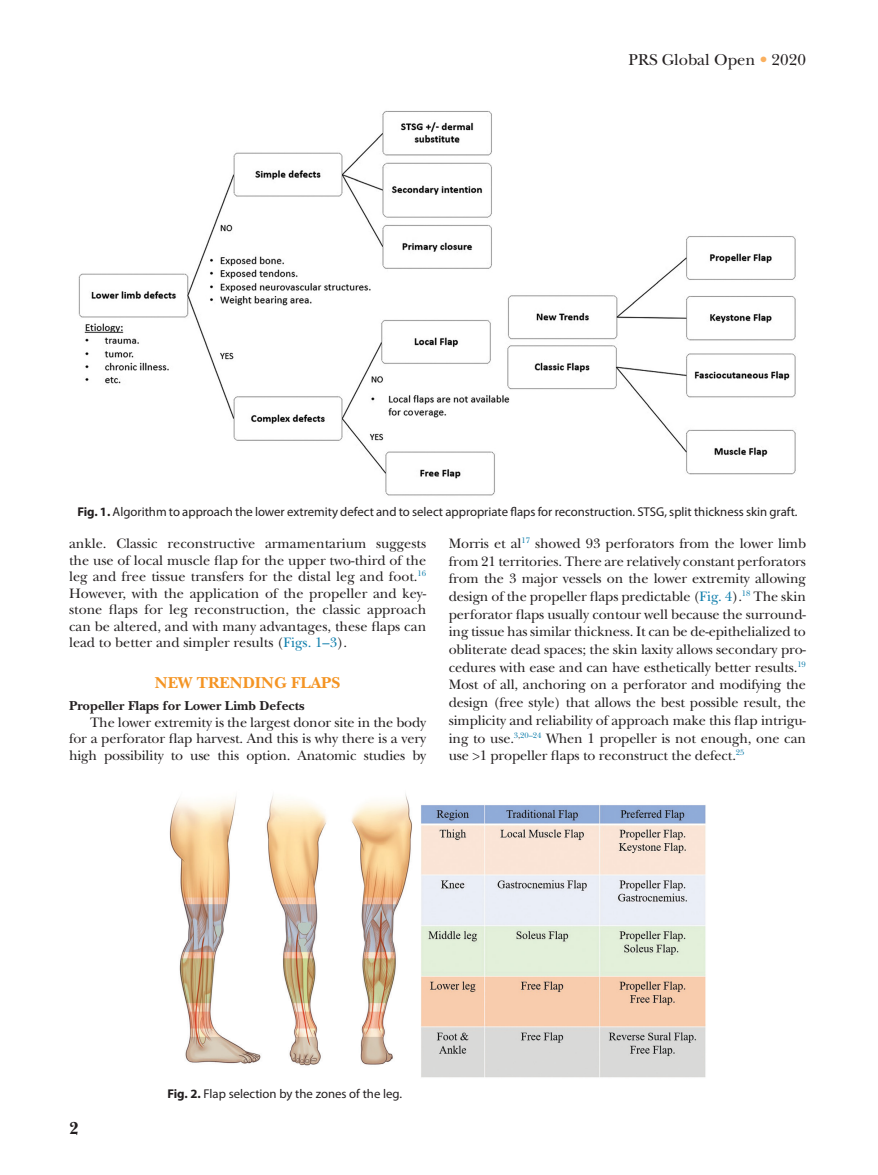
<style>
.page{position:relative;width:878px;height:1175px;background:#fff}
.page>*{position:absolute;margin:0;border:0;box-sizing:border-box;transform-origin:0 0}
.t1{font:700 18px "New Baskerville Std";color:#231f20}
.t2{font:16.5px "New Baskerville Std";color:#231f20}
.t3{font:700 16.5px "New Baskerville Std";color:#f49423}
.t4{font:14.25px/17.7px "New Baskerville Std";letter-spacing:-.01em;color:#231f20;text-align:justify}
.t5{font:700 13.5px "New Baskerville Std";color:#231f20}
.t6{font:12.75px "Myriad Pro";color:#231f20}
.s1{color:#fab05f}
.s2{font-weight:700}
.s3{color:#0f7eac}
</style>
<div class="page">
<img style="left:78px;top:111px;width:718px;height:385px">
<img style="left:169px;top:794px;width:537px;height:284px">
<p class="t2" style="left:628px;top:50px;width:179px">PRS Global Open <span class="s1">•</span> 2020</p>
<p class="t6" style="left:77px;top:503px;width:721px"><span class="s2">Fig. 1.</span> Algorithm to approach the lower extremity defect and to select appropriate flaps for reconstruction. STSG, split thickness skin graft.</p>
<p class="t4" style="left:69px;top:535px;width:359px;line-height:16.5px">ankle. Classic reconstructive armamentarium suggests the use of local muscle flap for the upper two-third of the leg and free tissue transfers for the distal leg and foot.<sup>16<br></sup>However, with the application of the propeller and key&shy;stone flaps for leg reconstruction, the classic approach can be altered, and with many advantages, these flaps can lead to better and simpler results (<span class="s3">Figs. 1–3</span>).</p>
<p class="t3" style="left:155px;top:672px;width:187px">NEW TRENDING FLAPS</p>
<p class="t5" style="left:69px;top:698px;width:237px">Propeller Flaps for Lower Limb Defects</p>
<p class="t4" style="left:69px;top:713px;width:359px;line-height:16.5px;text-indent:21px">The lower extremity is the largest donor site in the body for a perforator flap harvest. And this is why there is a very high possibility to use this option. Anatomic studies by</p>
<p class="t4" style="left:448px;top:534px;width:359px">Morris et al<sup>17</sup> showed 93 perforators from the lower limb from 21 territories. There are relatively constant perforators from the 3 major vessels on the lower extremity allowing design of the propeller flaps predictable (<span class="s3">Fig. 4</span>).<sup>18</sup> The skin perforator flaps usually contour well because the surround&shy;ing tissue has similar thickness. It can be de-epithelialized to obliterate dead spaces; the skin laxity allows secondary pro&shy;cedures with ease and can have esthetically better results.<sup>19<br></sup>Most of all, anchoring on a perforator and modifying the design (free style) that allows the best possible result, the simplicity and reliability of approach make this flap intrigu&shy;ing to use.<sup>3</sup><sup>,</sup><sup>20–24</sup> When 1 propeller is not enough, one can use &gt;1 propeller flaps to reconstruct the defect.<sup>25</sup></p>
<p class="t1" style="left:69px;top:1118px;width:11px">2</p>
<p class="t6" style="left:167px;top:1086px;width:236px"><span class="s2">Fig. 2.</span> Flap selection by the zones of the leg.</p>
</div>
